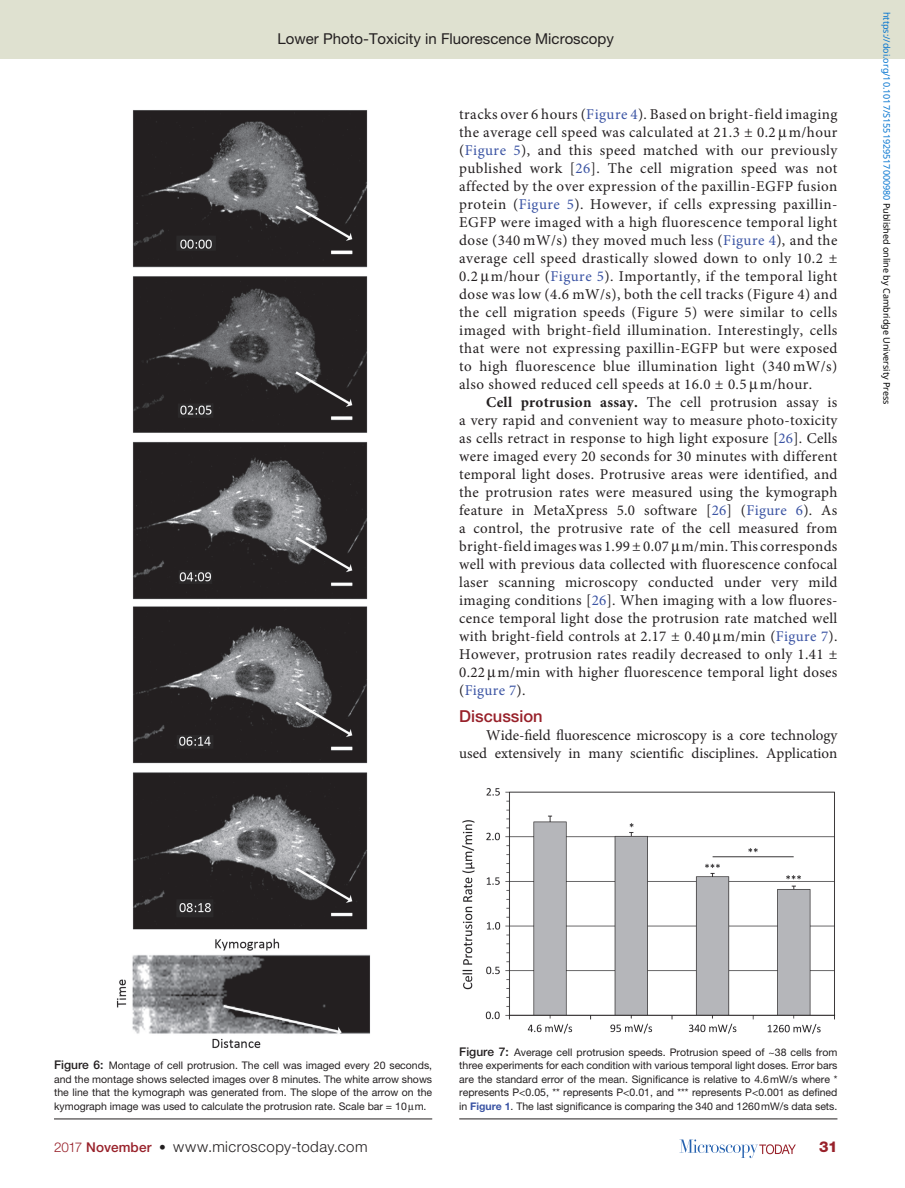
<style>
.page{position:relative;width:905px;height:1188px;background:#fff}
.page>*{position:absolute;margin:0;border:0;box-sizing:border-box;transform-origin:0 0}
.t1{font:500 16.5px "Helvetica Neue LT Std";color:#98212a}
.t2{font:15px/18px "Minion Pro";letter-spacing:.01em;color:#231f20;text-align:justify}
.t3{font:15px "Helvetica Neue LT Std";color:#231f20}
.t4{font:300 15px "Helvetica Neue LT Std";letter-spacing:.03em;color:#231f20}
.t5{font:800 15px "Helvetica Neue LT Std";color:#98212a}
.t6{font:10.5px/13.5px "Helvetica Neue LT Std";color:#231f20;text-align:justify}
.t7{font:9px "Noto Sans";color:#0172cf}
.s1{color:#3a53a3}
.s2{font-weight:700}
.s3{color:#000}
.s4{font-weight:500;font-size:12px}
.s5{font-weight:700;color:#3a53a3}
.s6{font-size:13.5px;color:#98212a}
.s7{font-weight:500;font-size:13.5px;color:#98212a}
.s8{font-weight:500;font-size:13.5px}
</style>
<div class="page">
<svg style="left:679px;top:1139px;width:116px;height:19px"></svg>
<div style="left:0;top:0;width:904px;height:58px;background:#dfe1d0"></div>
<img style="left:116px;top:110px;width:254px;height:938px">
<hr style="left:54px;top:1119px;width:378px;height:1px;background:#231f20">
<img style="left:462px;top:788px;width:373px;height:246px">
<hr style="left:459px;top:1119px;width:378px;height:1px;background:#231f20">
<p class="t3" style="left:277px;top:30px;width:338px">Lower Photo-Toxicity in Fluorescence Microscopy</p>
<p class="t2" style="left:459px;top:105px;width:380px">tracks over 6 hours (<span class="s1">Figure 4</span>). Based on bright-field imaging the average cell speed was calculated at 21.3 ± 0.2 m/hour (<span class="s1">Figure 5</span>), and this speed matched with our previously published work [<span class="s1">26</span>]. The cell migration speed was not affected by the over expression of the paxillin-EGFP fusion protein (<span class="s1">Figure 5</span>). However, if cells expressing paxillin-EGFP were imaged with a high fluorescence temporal light dose (340 mW/s) they moved much less (<span class="s1">Figure 4</span>), and the average cell speed drastically slowed down to only 10.2 ± 0.2 m/hour (<span class="s1">Figure 5</span>). Importantly, if the temporal light dose was low (4.6 mW/s), both the cell tracks (Figure 4) and the cell migration speeds (Figure 5) were similar to cells imaged with bright-field illumination. Interestingly, cells that were not expressing paxillin-EGFP but were exposed to high fluorescence blue illumination light (340 mW/s) also showed reduced cell speeds at 16.0 ± 0.5 m/hour.</p>
<p class="t2" style="left:459px;top:393px;width:380px;text-indent:27px"><span class="s2">Cell protrusion assay.</span> The cell protrusion assay is a very rapid and convenient way to measure photo-toxicity as cells retract in response to high light exposure [<span class="s1">26</span>]. Cells were imaged every 20 seconds for 30 minutes with different temporal light doses. Protrusive areas were identified, and the protrusion rates were measured using the kymograph feature in MetaXpress 5.0 software [<span class="s1">26</span>] (<span class="s1">Figure 6</span>). As a control, the protrusive rate of the cell measured from bright-field images was 1.99 ± 0.07 m/min. This corresponds well with previous data collected with fluorescence confocal laser scanning microscopy conducted under very mild imaging conditions [<span class="s1">26</span>]. When imaging with a low fluores&shy;cence temporal light dose the protrusion rate matched well with bright-field controls at 2.17 ± 0.40 m/min (<span class="s1">Figure 7</span>).<br>However, protrusion rates readily decreased to only 1.41 ± 0.22 m/min with higher fluorescence temporal light doses (<span class="s1">Figure 7</span>).</p>
<p class="t1" style="left:459px;top:706px;width:85px">Discussion</p>
<p class="t2" style="left:459px;top:726px;width:380px;text-align:right">Wide-field fluorescence microscopy is a core technology used extensively in many scientific disciplines. Application</p>
<p class="t7" style="left:893px;top:12px;width:394px;rotate:90deg">https://doi.org/10.1017/S1551929517000980 <span class="s3">Published online by Cambridge University Press</span></p>
<p class="t6" style="left:54px;top:1058px;width:380px"><span class="s4">Figure 6:</span> Montage of cell protrusion. The cell was imaged every 20 seconds, and the montage shows selected images over 8 minutes. The white arrow shows the line that the kymograph was generated from. The slope of the arrow on the kymograph image was used to calculate the protrusion rate. Scale bar = 10 m.</p>
<p class="t6" style="left:459px;top:1045px;width:380px"><span class="s4">Figure 7:</span> Average cell protrusion speeds. Protrusion speed of ~38 cells from three experiments for each condition with various temporal light doses. Error bars are the standard error of the mean. Significance is relative to 4.6mW/s where * represents P&lt;0.05, ** represents P&lt;0.01, and *** represents P&lt;0.001 as defined in <span class="s5">Figure 1</span>. The last significance is comparing the 340 and 1260mW/s data sets.</p>
<p class="t4" style="left:54px;top:1137px;width:315px"><span class="s6">2017</span> <span class="s7">November</span> <span class="s8">•</span> www.microscopy-today.com</p>
<p class="t5" style="left:819px;top:1138px;width:20px">31</p>
</div>
